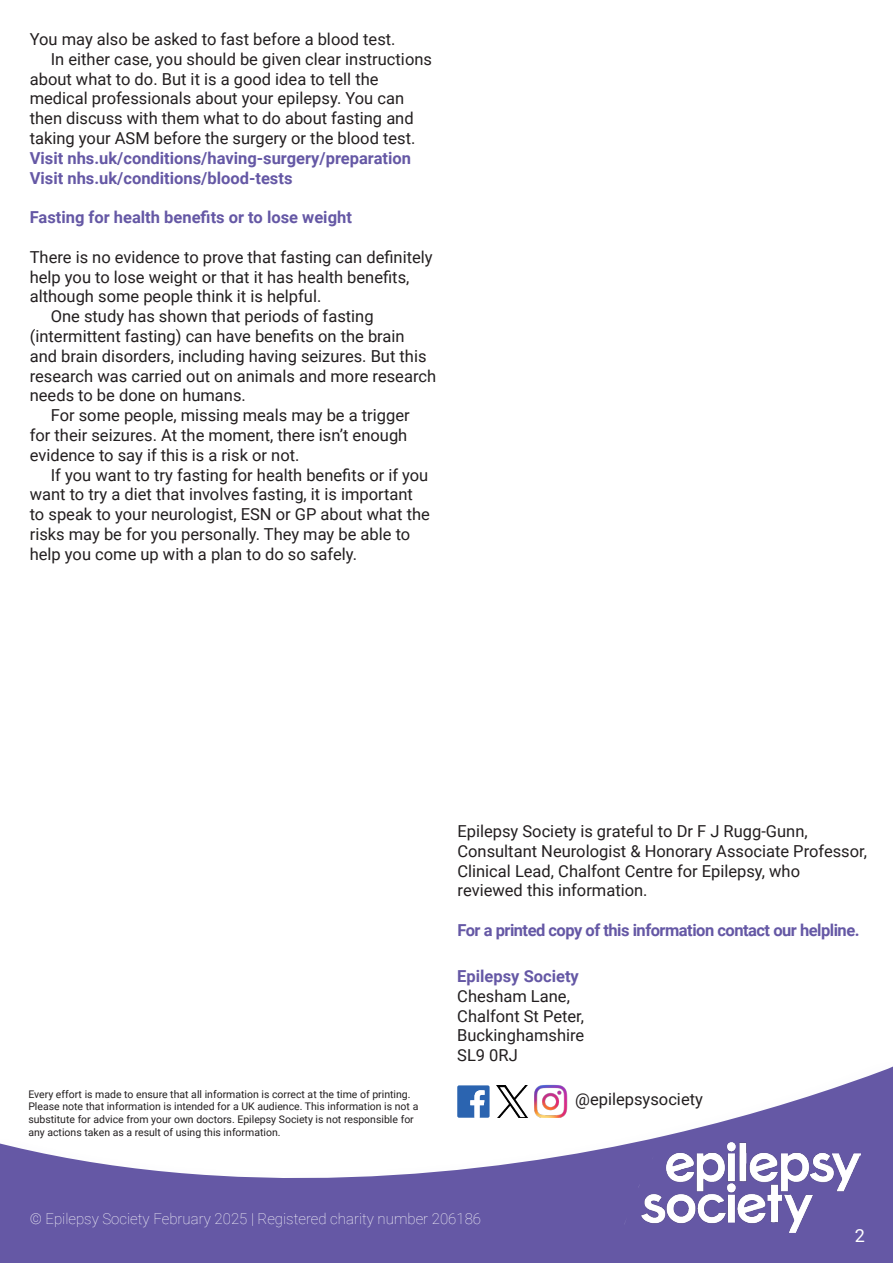
<style>
.page{position:relative;width:893px;height:1263px;background:#fff}
.page>*{position:absolute;margin:0;border:0;box-sizing:border-box;transform-origin:0 0}
.t1{font:18px "Roboto";color:#fff}
.t2{font:16.5px/19.8px "Roboto";color:#231f20}
.t3{font:700 16.5px/19.8px "Roboto";color:#6558a5}
.t4{font:700 16.5px "Roboto";letter-spacing:-.03em;color:#6558a5}
.t5{font:100 15px "Roboto";color:#fff}
.t6{font:10.5px/12.6px "Roboto";color:#231f20}
</style>
<div class="page">
<svg style="left:0;top:1066px;width:893px;height:197px;fill:#6558a5"></svg>
<img style="left:642px;top:1143px;width:218px;height:89px">
<img style="left:534px;top:1084px;width:33px;height:34px">
<svg style="left:457px;top:1085px;width:33px;height:33px"></svg>
<img style="left:497px;top:1085px;width:32px;height:33px">
<p class="t2" style="left:30px;top:29px;width:367px">You may also be asked to fast before a blood test.</p>
<p class="t2" style="left:51px;top:48px;width:383px">In either case, you should be given clear instructions</p>
<p class="t2" style="left:30px;top:68px;width:350px">about what to do. But it is a good idea to tell the</p>
<p class="t2" style="left:30px;top:88px;width:376px">medical professionals about your epilepsy. You can</p>
<p class="t2" style="left:30px;top:108px;width:385px">then discuss with them what to do about fasting and</p>
<p class="t2" style="left:30px;top:128px;width:387px">taking your ASM before the surgery or the blood test.</p>
<p class="t3" style="left:30px;top:147px;width:383px">Visit nhs.uk/conditions/having-surgery/preparation<br>Visit nhs.uk/conditions/blood-tests</p>
<p class="t3" style="left:30px;top:207px;width:324px">Fasting for health benefits or to lose weight</p>
<p class="t2" style="left:30px;top:246px;width:404px">There is no evidence to prove that fasting can definitely</p>
<p class="t2" style="left:30px;top:266px;width:381px">help you to lose weight or that it has health benefits,</p>
<p class="t2" style="left:30px;top:286px;width:293px">although some people think it is helpful.</p>
<p class="t2" style="left:51px;top:306px;width:324px">One study has shown that periods of fasting</p>
<p class="t2" style="left:30px;top:326px;width:376px">(intermittent fasting) can have benefits on the brain</p>
<p class="t2" style="left:30px;top:345px;width:398px">and brain disorders, including having seizures. But this</p>
<p class="t2" style="left:30px;top:365px;width:408px">research was carried out on animals and more research</p>
<p class="t2" style="left:30px;top:385px;width:218px">needs to be done on humans.</p>
<p class="t2" style="left:51px;top:405px;width:360px">For some people, missing meals may be a trigger</p>
<p class="t2" style="left:30px;top:425px;width:379px">for their seizures. At the moment, there isn’t enough</p>
<p class="t2" style="left:30px;top:444px;width:271px">evidence to say if this is a risk or not.</p>
<p class="t2" style="left:51px;top:464px;width:379px">If you want to try fasting for health benefits or if you</p>
<p class="t2" style="left:30px;top:484px;width:385px">want to try a diet that involves fasting, it is important</p>
<p class="t2" style="left:30px;top:504px;width:402px">to speak to your neurologist, ESN or GP about what the</p>
<p class="t2" style="left:30px;top:524px;width:382px">risks may be for you personally. They may be able to</p>
<p class="t2" style="left:30px;top:543px;width:329px">help you come up with a plan to do so safely.</p>
<p class="t6" style="left:28px;top:1087px;width:392px">Every effort is made to ensure that all information is correct at the time of printing.<br>Please note that information is intended for a UK audience. This information is not a substitute for advice from your own doctors. Epilepsy Society is not responsible for any actions taken as a result of using this information.</p>
<p class="t2" style="left:457px;top:821px;width:411px">Epilepsy Society is grateful to Dr F J Rugg-Gunn, Consultant Neurologist &amp; Honorary Associate Professor, Clinical Lead, Chalfont Centre for Epilepsy, who reviewed this information.</p>
<p class="t4" style="left:457px;top:919px;width:404px">For a printed copy of this information contact our helpline.</p>
<p class="t3" style="left:457px;top:965px;width:123px">Epilepsy Society</p>
<p class="t2" style="left:457px;top:985px;width:129px">Chesham Lane,<br>Chalfont St Peter,<br>Buckinghamshire<br>SL9 0RJ</p>
<p class="t2" style="left:575px;top:1089px;width:129px">@epilepsysociety</p>
<p class="t5" style="left:30px;top:1208px;width:453px">© Epilepsy Society February 2025 | Registered charity number 206186</p>
<p class="t1" style="left:855px;top:1223px;width:12px">2</p>
</div>
